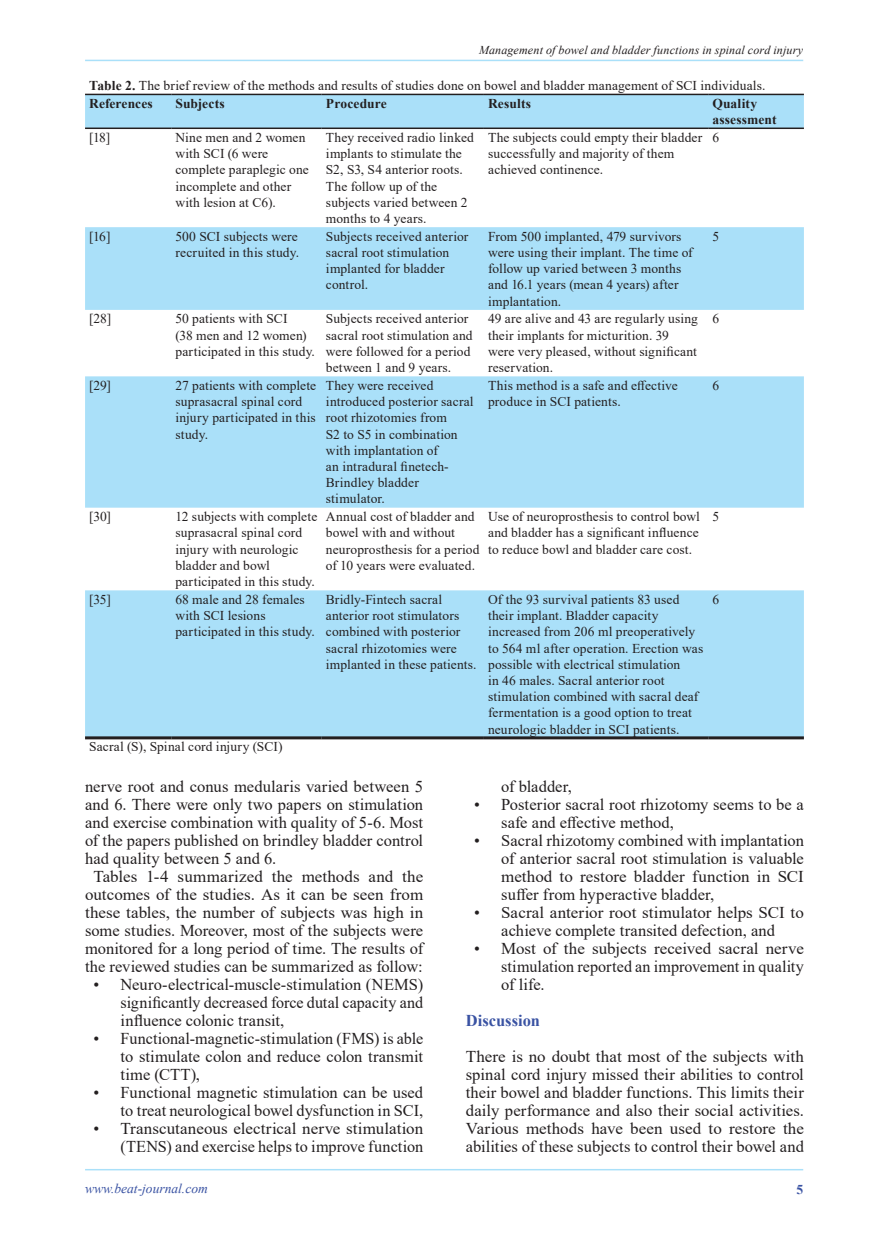
<style>
.page{position:relative;width:889px;height:1242px;background:#fff}
.page>*{position:absolute;margin:0;border:0;box-sizing:border-box;transform-origin:0 0}
.t1{font:16.5px/18px "Times New Roman";color:#231f20;text-align:justify}
.t2{font:700 16.5px "Times New Roman";color:#3a53a3}
.t3{font:13.5px/16.2px "Times New Roman";letter-spacing:.01em;color:#231f20}
.t4{font:700 13.5px/16.2px "Times New Roman";letter-spacing:.01em;color:#231f20}
.t5{font:italic 13.5px "Times New Roman";color:#3a53a3}
.t6{font:700 13.5px "Times New Roman";color:#3a53a3}
.t7{font:italic 12px "Times New Roman";letter-spacing:.015em;color:#231f20}
.s1{font-weight:700}
</style>
<div class="page">
<hr style="left:85px;top:1169px;width:718px;height:1px;background:#aae0f9">
<hr style="left:85px;top:60px;width:718px;height:1px;background:#aae0f9">
<svg style="left:85px;top:95px;width:719px;height:641px;fill:#aae0f9"></svg>
<hr style="left:85px;top:94px;width:86px;height:1px;background:#231f20">
<hr style="left:171px;top:94px;width:151px;height:1px;background:#231f20">
<hr style="left:322px;top:94px;width:162px;height:1px;background:#231f20">
<hr style="left:484px;top:94px;width:224px;height:1px;background:#231f20">
<hr style="left:708px;top:94px;width:96px;height:1px;background:#231f20">
<hr style="left:85px;top:127px;width:86px;height:2px;background:#231f20">
<hr style="left:171px;top:127px;width:151px;height:2px;background:#231f20">
<hr style="left:322px;top:127px;width:162px;height:2px;background:#231f20">
<hr style="left:484px;top:127px;width:224px;height:2px;background:#231f20">
<hr style="left:708px;top:127px;width:96px;height:2px;background:#231f20">
<hr style="left:85px;top:736px;width:86px;height:3px;background:#231f20">
<hr style="left:171px;top:736px;width:151px;height:3px;background:#231f20">
<hr style="left:322px;top:736px;width:162px;height:3px;background:#231f20">
<hr style="left:484px;top:736px;width:224px;height:3px;background:#231f20">
<hr style="left:708px;top:736px;width:96px;height:3px;background:#231f20">
<p class="t7" style="left:479px;top:42px;width:326px">Management of bowel and bladder functions in spinal cord injury</p>
<p class="t3" style="left:89px;top:76px;width:677px;line-height:17.7px"><span class="s1">Table 2.</span> The brief review of the methods and results of studies done on bowel and bladder management of SCI individuals.<br><span class="s1">References</span></p>
<p class="t4" style="left:175px;top:95px;width:51px">Subjects</p>
<p class="t4" style="left:326px;top:95px;width:62px">Procedure</p>
<p class="t4" style="left:488px;top:95px;width:44px">Results</p>
<p class="t4" style="left:712px;top:95px;width:66px">Quality assessment</p>
<p class="t3" style="left:89px;top:129px;width:22px">[18]</p>
<p class="t3" style="left:175px;top:129px;width:135px">Nine men and 2 women with SCI (6 were complete paraplegic one incomplete and other with lesion at C6).</p>
<p class="t3" style="left:326px;top:129px;width:149px">They received radio linked implants to stimulate the<br>S2, S3, S4 anterior roots.<br>The follow up of the subjects varied between 2 months to 4 years.</p>
<p class="t3" style="left:488px;top:129px;width:216px">The subjects could empty their bladder successfully and majority of them achieved continence.</p>
<p class="t3" style="left:712px;top:129px;width:8px">6</p>
<p class="t3" style="left:89px;top:228px;width:23px">[16]</p>
<p class="t3" style="left:175px;top:228px;width:125px">500 SCI subjects were recruited in this study.</p>
<p class="t3" style="left:326px;top:228px;width:144px">Subjects received anterior sacral root stimulation implanted for bladder control.</p>
<p class="t3" style="left:488px;top:228px;width:206px">From 500 implanted, 479 survivors were using their implant. The time of follow up varied between 3 months and 16.1 years (mean 4 years) after implantation.</p>
<p class="t3" style="left:712px;top:228px;width:8px">5</p>
<p class="t3" style="left:89px;top:310px;width:23px">[28]</p>
<p class="t3" style="left:175px;top:310px;width:141px">50 patients with SCI<br>(38 men and 12 women) participated in this study.</p>
<p class="t3" style="left:326px;top:310px;width:148px">Subjects received anterior sacral root stimulation and were followed for a period between 1 and 9 years.</p>
<p class="t3" style="left:488px;top:310px;width:211px">49 are alive and 43 are regularly using their implants for micturition. 39 were very pleased, without significant reservation.</p>
<p class="t3" style="left:712px;top:310px;width:8px">6</p>
<p class="t3" style="left:89px;top:377px;width:23px">[29]</p>
<p class="t3" style="left:175px;top:377px;width:142px">27 patients with complete suprasacral spinal cord injury participated in this study.</p>
<p class="t3" style="left:326px;top:377px;width:149px">They were received introduced posterior sacral root rhizotomies from<br>S2 to S5 in combination with implantation of<br>an intradural finetech-<br>Brindley bladder stimulator.</p>
<p class="t3" style="left:488px;top:377px;width:191px">This method is a safe and effective produce in SCI patients.</p>
<p class="t3" style="left:712px;top:377px;width:8px">6</p>
<p class="t3" style="left:89px;top:508px;width:23px">[30]</p>
<p class="t3" style="left:175px;top:508px;width:143px">12 subjects with complete suprasacral spinal cord injury with neurologic bladder and bowl participated in this study.</p>
<p class="t3" style="left:326px;top:508px;width:155px">Annual cost of bladder and bowel with and without neuroprosthesis for a period of 10 years were evaluated.</p>
<p class="t3" style="left:488px;top:508px;width:213px;text-align:justify">Use of neuroprosthesis to control bowl and bladder has a significant influence to reduce bowl and bladder care cost.</p>
<p class="t3" style="left:712px;top:508px;width:8px">5</p>
<p class="t3" style="left:89px;top:591px;width:23px">[35]</p>
<p class="t3" style="left:175px;top:591px;width:141px">68 male and 28 females with SCI lesions participated in this study.</p>
<p class="t3" style="left:326px;top:591px;width:152px">Bridly-Fintech sacral anterior root stimulators combined with posterior sacral rhizotomies were implanted in these patients.</p>
<p class="t3" style="left:488px;top:591px;width:217px">Of the 93 survival patients 83 used their implant. Bladder capacity increased from 206 ml preoperatively to 564 ml after operation. Erection was possible with electrical stimulation<br>in 46 males. Sacral anterior root stimulation combined with sacral deaf fermentation is a good option to treat neurologic bladder in SCI patients.</p>
<p class="t3" style="left:712px;top:591px;width:8px">6</p>
<p class="t3" style="left:89px;top:738px;width:195px">Sacral (S), Spinal cord injury (SCI)</p>
<p class="t1" style="left:85px;top:777px;width:340px">nerve root and conus medularis varied between 5</p>
<p class="t1" style="left:85px;top:795px;width:340px">and 6. There were only two papers on stimulation</p>
<p class="t1" style="left:85px;top:813px;width:340px">and exercise combination with quality of 5-6. Most</p>
<p class="t1" style="left:85px;top:831px;width:340px">of the papers published on brindley bladder control</p>
<p class="t1" style="left:85px;top:849px;width:193px">had quality between 5 and 6.</p>
<p class="t1" style="left:94px;top:867px;width:331px">Tables 1-4 summarized the methods and the</p>
<p class="t1" style="left:85px;top:885px;width:340px">outcomes of the studies. As it can be seen from</p>
<p class="t1" style="left:85px;top:903px;width:340px">these tables, the number of subjects was high in</p>
<p class="t1" style="left:85px;top:921px;width:340px">some studies. Moreover, most of the subjects were</p>
<p class="t1" style="left:85px;top:939px;width:340px">monitored for a long period of time. The results of</p>
<p class="t1" style="left:85px;top:957px;width:339px">the reviewed studies can be summarized as follow:</p>
<p class="t1" style="left:121px;top:975px;width:304px;text-indent:-27px">• Neuro-electrical-muscle-stimulation (NEMS) significantly decreased force dutal capacity and influence colonic transit,</p>
<p class="t1" style="left:121px;top:1029px;width:304px;text-indent:-27px">• Functional-magnetic-stimulation (FMS) is able to stimulate colon and reduce colon transmit time (CTT),</p>
<p class="t1" style="left:94px;top:1083px;width:331px;text-align:right">• Functional magnetic stimulation can be used to treat neurological bowel dysfunction in SCI,</p>
<p class="t1" style="left:94px;top:1119px;width:331px;text-align:right">• Transcutaneous electrical nerve stimulation (TENS) and exercise helps to improve function</p>
<p class="t1" style="left:501px;top:777px;width:72px">of bladder,</p>
<p class="t1" style="left:501px;top:795px;width:304px;text-indent:-27px">• Posterior sacral root rhizotomy seems to be a safe and effective method,</p>
<p class="t1" style="left:501px;top:831px;width:304px;text-indent:-27px">• Sacral rhizotomy combined with implantation of anterior sacral root stimulation is valuable method to restore bladder function in SCI suffer from hyperactive bladder,</p>
<p class="t1" style="left:474px;top:903px;width:331px;text-align:center">• Sacral anterior root stimulator helps SCI to achieve complete transited defection, and</p>
<p class="t1" style="left:501px;top:939px;width:304px;text-indent:-27px">• Most of the subjects received sacral nerve stimulation reported an improvement in quality of life.</p>
<p class="t2" style="left:466px;top:1008px;width:76px">Discussion</p>
<p class="t1" style="left:466px;top:1047px;width:340px">There is no doubt that most of the subjects with spinal cord injury missed their abilities to control their bowel and bladder functions. This limits their daily performance and also their social activities.<br>Various methods have been used to restore the abilities of these subjects to control their bowel and</p>
<p class="t5" style="left:85px;top:1179px;width:124px">www.beat-journal.com</p>
<p class="t6" style="left:796px;top:1179px;width:8px">5</p>
</div>
